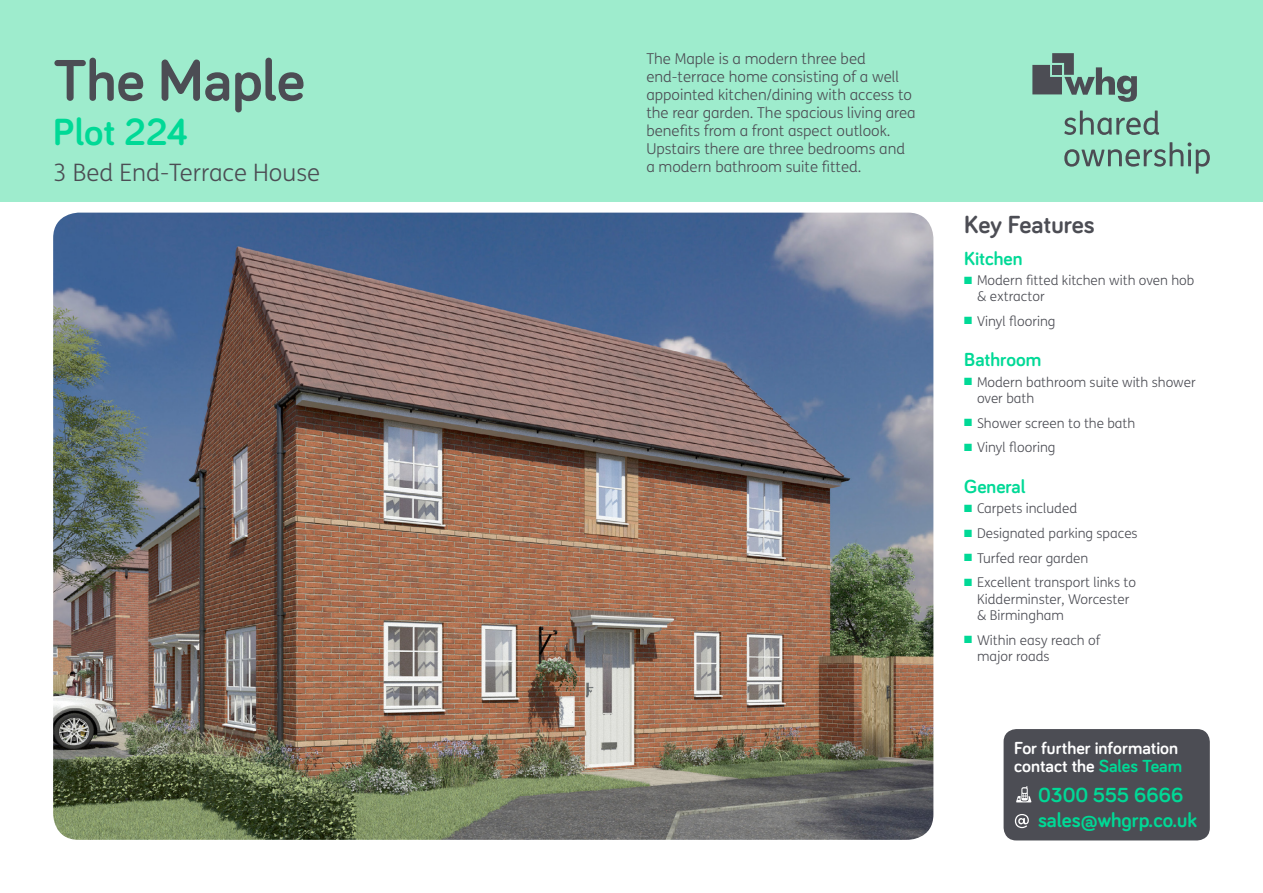
<style>
.page{position:relative;width:1263px;height:893px;background:#fff}
.page>*{position:absolute;margin:0;border:0;box-sizing:border-box;transform-origin:0 0}
.t1{font:700 60px "Bariol";color:#4c4d54}
.t2{font:700 39px "Bariol";color:#00d996}
.t3{font:700 25.5px "Bariol";color:#4c4d54}
.t4{font:300 24px "FS Me";color:#4c4d54}
.t5{font:700 21px/25.2px "Bariol";color:#00d996}
.t6{font:700 19.5px "Bariol";color:#00d996}
.t7{font:700 18px/18px "Bariol";color:#fff}
.t8{font:300 15px/18px "FS Me";color:#4c4d54}
.t9{font:300 13.5px/16.2px "FS Me";color:#4c4d54}
.s1{color:#00d996}
</style>
<div class="page">
<div style="left:0;top:0;width:1263px;height:202px;background:#9eeccd"></div>
<img style="left:53px;top:213px;width:880px;height:627px">
<svg style="left:1032px;top:53px;width:105px;height:49px"></svg>
<svg style="left:1064px;top:142px;width:146px;height:32px"></svg>
<svg style="left:1064px;top:111px;width:95px;height:24px"></svg>
<div style="left:1003px;top:729px;width:207px;height:111px;background:#4c4d54;border-radius:13px"></div>
<svg style="left:1016px;top:786px;width:15px;height:16px"></svg>
<svg style="left:1015px;top:814px;width:14px;height:14px"></svg>
<h1 class="t1" style="left:53px;top:39px;width:253px">The Maple</h1>
<h2 class="t2" style="left:53px;top:106px;width:136px">Plot 224</h2>
<h3 class="t4" style="left:53px;top:159px;width:268px">3 Bed End-Terrace House</h3>
<p class="t8" style="left:646px;top:51px;width:271px">The Maple is a modern three bed end-terrace home consisting of a well appointed kitchen/dining with access to the rear garden. The spacious living area benefits from a front aspect outlook.<br>Upstairs there are three bedrooms and a modern bathroom suite fitted.</p>
<h3 class="t3" style="left:964px;top:207px;width:132px">Key Features</h3>
<h3 class="t6" style="left:964px;top:245px;width:60px">Kitchen</h3>
<p class="t9" style="left:977px;top:273px;width:219px;text-indent:-13px"><span class="s1">■</span> Modern fitted kitchen with oven hob &amp; extractor</p>
<p class="t9" style="left:964px;top:313px;width:93px"><span class="s1">■</span> Vinyl flooring</p>
<h3 class="t6" style="left:964px;top:346px;width:79px">Bathroom</h3>
<p class="t9" style="left:977px;top:374px;width:220px;text-indent:-13px"><span class="s1">■</span> Modern bathroom suite with shower over bath</p>
<p class="t9" style="left:964px;top:415px;width:173px"><span class="s1">■</span> Shower screen to the bath</p>
<p class="t9" style="left:964px;top:440px;width:93px"><span class="s1">■</span> Vinyl flooring</p>
<h3 class="t6" style="left:964px;top:473px;width:63px">General</h3>
<p class="t9" style="left:964px;top:501px;width:115px"><span class="s1">■</span> Carpets included</p>
<p class="t9" style="left:964px;top:525px;width:175px"><span class="s1">■</span> Designated parking spaces</p>
<p class="t9" style="left:964px;top:550px;width:126px"><span class="s1">■</span> Turfed rear garden</p>
<p class="t9" style="left:977px;top:575px;width:161px;text-indent:-13px"><span class="s1">■</span> Excellent transport links to<br>Kidderminster, Worcester &amp; Birmingham</p>
<p class="t9" style="left:977px;top:632px;width:125px;text-indent:-13px"><span class="s1">■</span> Within easy reach of major roads</p>
<h3 class="t7" style="left:1014px;top:739px;width:170px">For further information contact the <span class="s1">Sales Team</span></h3>
<h3 class="t5" style="left:1038px;top:781px;width:160px">0300 555 6666 sales@whgrp.co.uk</h3>
</div>
